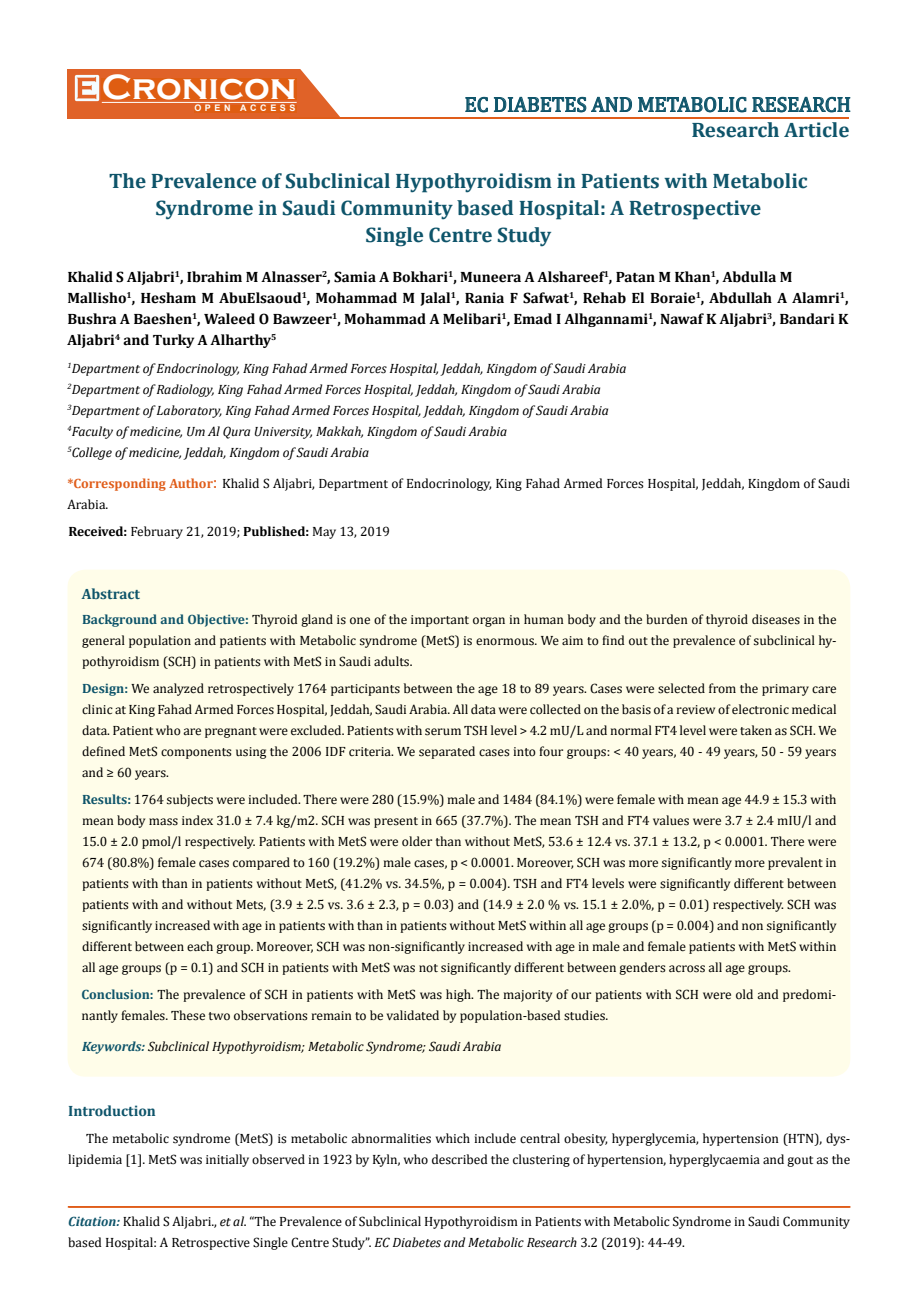
<style>
.page{position:relative;width:917px;height:1316px;background:#fff}
.page>*{position:absolute;margin:0;border:0;box-sizing:border-box;transform-origin:0 0}
.t1{font:700 36px "Copperplate Gothic";color:#fff}
.t2{font:700 21px/27px "Cambria";color:#0e546a;text-align:center}
.t3{font:21px "Cambria";color:#0e546a}
.t4{font:700 15px/21px "Cambria";color:#000}
.t5{font:700 15px "Cambria";color:#0e546a}
.t6{font:13.5px/21px "Cambria";color:#000}
.t7{font:italic 13.5px/21px "Cambria";color:#000}
.t8{font:700 9px "Arial";letter-spacing:.4em;color:#fff}
.s1{font-weight:700;color:#e05d1a}
.s2{font-size:18px;color:#e05d1a}
.s3{font-weight:700}
.s4{font-weight:700;color:#0e546a}
.s5{font-weight:700;font-style:italic;color:#0e546a}
.s6{font-style:italic}
</style>
<div class="page">
<div style="left:67px;top:70px;width:290px;height:49px;background:#e06228"></div>
<svg style="left:300px;top:69px;width:90px;height:49px"></svg>
<img style="left:75px;top:75px;width:24px;height:26px">
<div style="left:102px;top:79px;width:195px;height:21px;background:#df5d11"></div>
<div style="left:194px;top:105px;width:103px;height:7px;background:#df5d11"></div>
<svg style="left:465px;top:97px;width:167px;height:15px"></svg>
<svg style="left:638px;top:97px;width:108px;height:15px"></svg>
<svg style="left:752px;top:97px;width:98px;height:15px"></svg>
<hr style="left:102px;top:102px;width:194px;height:1px;background:#fff">
<hr style="left:279px;top:118px;width:569px;height:1px;background:#e05d1a">
<div style="left:68px;top:1206px;width:782px;height:1px;border:1px solid #e05d1a"></div>
<div style="left:67px;top:569px;width:783px;height:507px;background:#fffde9;border-radius:18px"></div>
<h1 class="t1" style="left:102px;top:68px;width:196px">Cronicon</h1>
<p class="t8" style="left:194px;top:102px;width:103px">OPEN ACCESS</p>
<h2 class="t3" style="left:464px;top:92px;width:388px">EC DIABETES AND METABOLIC RESEARCH</h2>
<h2 class="t2" style="left:691px;top:116px;width:160px">Research Article</h2>
<h2 class="t2" style="left:109px;top:166px;width:700px">The Prevalence of Subclinical Hypothyroidism in Patients with Metabolic<br>Syndrome in Saudi Community based Hospital: A Retrospective<br>Single Centre Study</h2>
<p class="t4" style="left:67px;top:265px;width:782px">Khalid S Aljabri<sup>1</sup>, Ibrahim M Alnasser<sup>2</sup>, Samia A Bokhari<sup>1</sup>, Muneera A Alshareef<sup>1</sup>, Patan M Khan<sup>1</sup>, Abdulla M Mallisho<sup>1</sup>, Hesham M AbuElsaoud<sup>1</sup>, Mohammad M Jalal<sup>1</sup>, Rania F Safwat<sup>1</sup>, Rehab El Boraie<sup>1</sup>, Abdullah A Alamri<sup>1</sup>, Bushra A Baeshen<sup>1</sup>, Waleed O Bawzeer<sup>1</sup>, Mohammad A Melibari<sup>1</sup>, Emad I Alhgannami<sup>1</sup>, Nawaf K Aljabri<sup>3</sup>, Bandari K Aljabri<sup>4</sup> and Turky A Alharthy<sup>5</sup></p>
<p class="t7" style="left:67px;top:357px;width:560px"><sup>1</sup>Department of Endocrinology, King Fahad Armed Forces Hospital, Jeddah, Kingdom of Saudi Arabia <sup>2</sup>Department of Radiology, King Fahad Armed Forces Hospital, Jeddah, Kingdom of Saudi Arabia <sup>3</sup>Department of Laboratory, King Fahad Armed Forces Hospital, Jeddah, Kingdom of Saudi Arabia <sup>4</sup>Faculty of medicine, Um Al Qura University, Makkah, Kingdom of Saudi Arabia<br><sup>5</sup>College of medicine, Jeddah, Kingdom of Saudi Arabia</p>
<p class="t6" style="left:67px;top:473px;width:784px"><span class="s1">*Corresponding Author</span><span class="s2">:</span> Khalid S Aljabri, Department of Endocrinology, King Fahad Armed Forces Hospital, Jeddah, Kingdom of Saudi<br>Arabia.</p>
<p class="t6" style="left:68px;top:521px;width:323px"><span class="s3">Received:</span> February 21, 2019; <span class="s3">Published:</span> May 13, 2019</p>
<p class="t5" style="left:82px;top:583px;width:60px">Abstract</p>
<p class="t6" style="left:82px;top:608px;width:756px;text-align:justify"><span class="s4">Background and Objective:</span> Thyroid gland is one of the important organ in human body and the burden of thyroid diseases in the general population and patients with Metabolic syndrome (MetS) is enormous. We aim to find out the prevalence of subclinical hy&shy;pothyroidism (SCH) in patients with MetS in Saudi adults.</p>
<p class="t6" style="left:82px;top:677px;width:756px;text-align:justify"><span class="s4">Design:</span> We analyzed retrospectively 1764 participants between the age 18 to 89 years. Cases were selected from the primary care clinic at King Fahad Armed Forces Hospital, Jeddah, Saudi Arabia. All data were collected on the basis of a review of electronic medical data. Patient who are pregnant were excluded. Patients with serum TSH level &gt; 4.2 mU/L and normal FT4 level were taken as SCH. We defined MetS components using the 2006 IDF criteria. We separated cases into four groups: &lt; 40 years, 40 - 49 years, 50 - 59 years and ≥ 60 years.</p>
<p class="t6" style="left:82px;top:789px;width:756px;text-align:justify"><span class="s4">Results:</span> 1764 subjects were included. There were 280 (15.9%) male and 1484 (84.1%) were female with mean age 44.9 ± 15.3 with mean body mass index 31.0 ± 7.4 kg/m2. SCH was present in 665 (37.7%). The mean TSH and FT4 values were 3.7 ± 2.4 mIU/l and 15.0 ± 2.0 pmol/l respectively. Patients with MetS were older than without MetS, 53.6 ± 12.4 vs. 37.1 ± 13.2, p &lt; 0.0001. There were 674 (80.8%) female cases compared to 160 (19.2%) male cases, p &lt; 0.0001. Moreover, SCH was more significantly more prevalent in patients with than in patients without MetS, (41.2% vs. 34.5%, p = 0.004). TSH and FT4 levels were significantly different between patients with and without Mets, (3.9 ± 2.5 vs. 3.6 ± 2.3, p = 0.03) and (14.9 ± 2.0 % vs. 15.1 ± 2.0%, p = 0.01) respectively. SCH was significantly increased with age in patients with than in patients without MetS within all age groups (p = 0.004) and non significantly different between each group. Moreover, SCH was non-significantly increased with age in male and female patients with MetS within all age groups (p = 0.1) and SCH in patients with MetS was not significantly different between genders across all age groups.</p>
<p class="t6" style="left:82px;top:983px;width:756px"><span class="s4">Conclusion:</span> The prevalence of SCH in patients with MetS was high. The majority of our patients with SCH were old and predomi&shy;nantly females. These two observations remain to be validated by population-based studies.</p>
<p class="t7" style="left:82px;top:1035px;width:421px"><span class="s4">Keywords:</span> Subclinical Hypothyroidism; Metabolic Syndrome; Saudi Arabia</p>
<p class="t5" style="left:68px;top:1099px;width:89px">Introduction</p>
<p class="t6" style="left:68px;top:1127px;width:783px;text-align:right">The metabolic syndrome (MetS) is metabolic abnormalities which include central obesity, hyperglycemia, hypertension (HTN), dys&shy;lipidemia [1]. MetS was initially observed in 1923 by Kyln, who described the clustering of hypertension, hyperglycaemia and gout as the</p>
<p class="t6" style="left:68px;top:1211px;width:783px"><span class="s5">Citation:</span> Khalid S Aljabri., <span class="s6">et al</span>. “The Prevalence of Subclinical Hypothyroidism in Patients with Metabolic Syndrome in Saudi Community based Hospital: A Retrospective Single Centre Study”. <span class="s6">EC Diabetes and Metabolic Research</span> 3.2 (2019): 44-49.</p>
</div>
